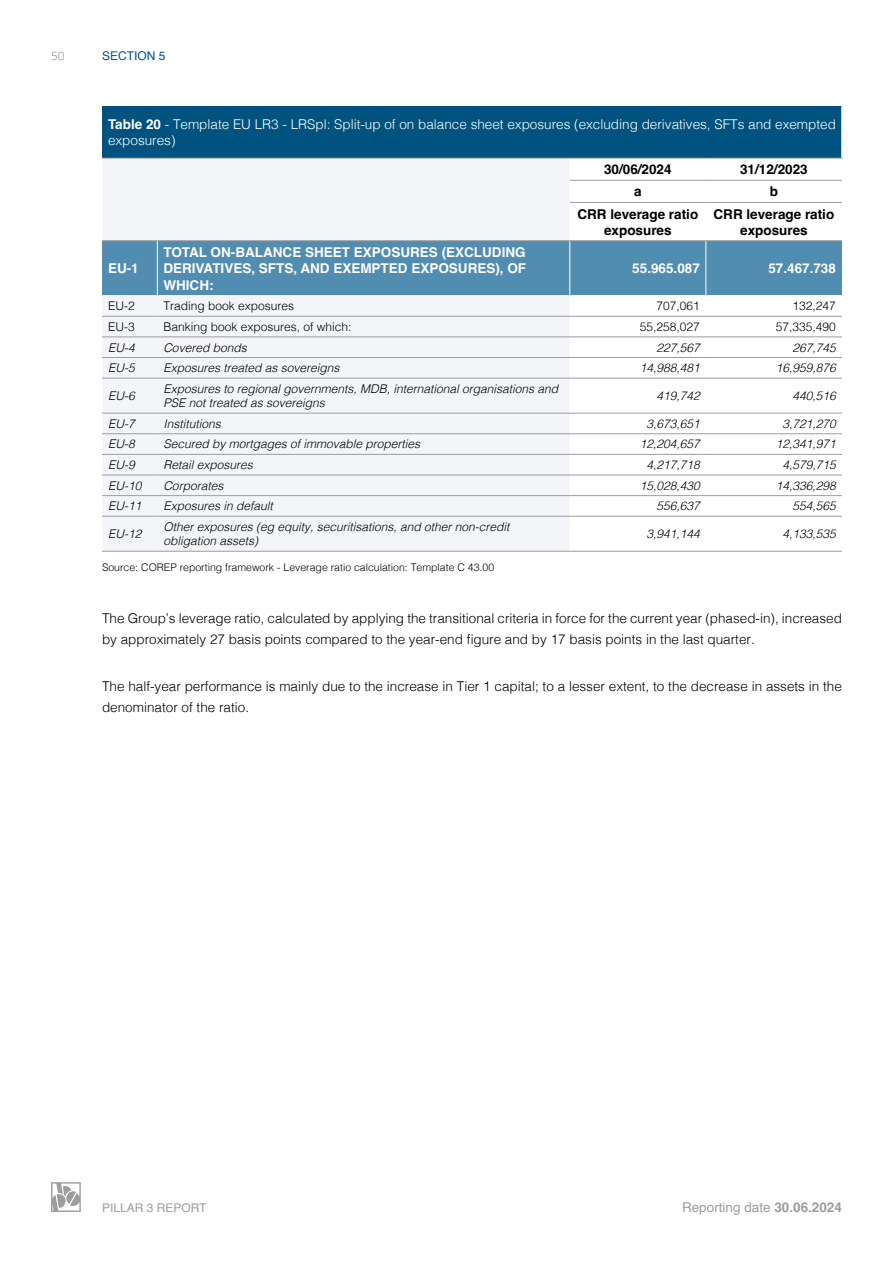
<style>
.page{position:relative;width:893px;height:1263px;background:#fff}
.page>*{position:absolute;margin:0;border:0;box-sizing:border-box;transform-origin:0 0}
.t1{font:300 13.5px/21px "Helvetica";color:#000}
.t2{font:700 13.5px/16.2px "Helvetica";color:#fff;text-align:justify}
.t3{font:300 13.5px/16.2px "Helvetica";color:#fff}
.t4{font:700 13.5px/16.2px "Helvetica";color:#000;text-align:center}
.t5{font:13.5px "Helvetica";color:#9d9d9c}
.t6{font:italic 300 12px/14.4px "Helvetica";color:#000}
.t7{font:300 12px "Helvetica";color:#000}
.t8{font:12px "Helvetica";color:#9d9d9c}
.t9{font:12px "Helvetica";color:#00537e}
.t10{font:300 12px "Orgon Plan";color:#9d9d9c}
.t11{font:300 10.5px "Helvetica";color:#000}
.s1{font-weight:700}
</style>
<div class="page">
<svg style="left:51px;top:1182px;width:30px;height:30px"></svg>
<div style="left:102px;top:106px;width:740px;height:52px;background:#00537e"></div>
<div style="left:102px;top:159px;width:468px;height:392px;background:#f3f5f9"></div>
<div style="left:102px;top:241px;width:740px;height:54px;background:#518cb1"></div>
<hr style="left:841px;top:106px;width:2px;height:52px;background:#fff">
<hr style="left:570px;top:180px;width:136px;height:1px;background:#9d9d9c">
<hr style="left:706px;top:180px;width:136px;height:1px;background:#9d9d9c">
<hr style="left:102px;top:336px;width:55px;height:1px;background:#9d9d9c">
<hr style="left:157px;top:336px;width:413px;height:1px;background:#9d9d9c">
<hr style="left:570px;top:336px;width:136px;height:1px;background:#9d9d9c">
<hr style="left:706px;top:336px;width:136px;height:1px;background:#9d9d9c">
<hr style="left:102px;top:357px;width:55px;height:1px;background:#9d9d9c">
<hr style="left:157px;top:357px;width:413px;height:1px;background:#9d9d9c">
<hr style="left:570px;top:357px;width:136px;height:1px;background:#9d9d9c">
<hr style="left:706px;top:357px;width:136px;height:1px;background:#9d9d9c">
<hr style="left:102px;top:378px;width:55px;height:1px;background:#9d9d9c">
<hr style="left:157px;top:378px;width:413px;height:1px;background:#9d9d9c">
<hr style="left:570px;top:378px;width:136px;height:1px;background:#9d9d9c">
<hr style="left:706px;top:378px;width:136px;height:1px;background:#9d9d9c">
<hr style="left:102px;top:413px;width:55px;height:1px;background:#9d9d9c">
<hr style="left:157px;top:413px;width:413px;height:1px;background:#9d9d9c">
<hr style="left:570px;top:413px;width:136px;height:1px;background:#9d9d9c">
<hr style="left:706px;top:413px;width:136px;height:1px;background:#9d9d9c">
<hr style="left:102px;top:433px;width:55px;height:1px;background:#9d9d9c">
<hr style="left:157px;top:433px;width:413px;height:1px;background:#9d9d9c">
<hr style="left:570px;top:433px;width:136px;height:1px;background:#9d9d9c">
<hr style="left:706px;top:433px;width:136px;height:1px;background:#9d9d9c">
<hr style="left:705px;top:241px;width:1px;height:54px;background:#fff">
<hr style="left:102px;top:295px;width:55px;height:1px;background:#fff">
<hr style="left:157px;top:295px;width:413px;height:1px;background:#fff">
<hr style="left:102px;top:316px;width:55px;height:1px;background:#9d9d9c">
<hr style="left:102px;top:454px;width:55px;height:1px;background:#9d9d9c">
<hr style="left:157px;top:454px;width:413px;height:1px;background:#9d9d9c">
<hr style="left:570px;top:454px;width:136px;height:1px;background:#9d9d9c">
<hr style="left:706px;top:454px;width:136px;height:1px;background:#9d9d9c">
<hr style="left:102px;top:475px;width:55px;height:1px;background:#9d9d9c">
<hr style="left:157px;top:475px;width:413px;height:1px;background:#9d9d9c">
<hr style="left:570px;top:475px;width:136px;height:1px;background:#9d9d9c">
<hr style="left:706px;top:475px;width:136px;height:1px;background:#9d9d9c">
<hr style="left:102px;top:495px;width:55px;height:1px;background:#9d9d9c">
<hr style="left:157px;top:495px;width:413px;height:1px;background:#9d9d9c">
<hr style="left:570px;top:495px;width:136px;height:1px;background:#9d9d9c">
<hr style="left:706px;top:495px;width:136px;height:1px;background:#9d9d9c">
<hr style="left:102px;top:516px;width:55px;height:1px;background:#9d9d9c">
<hr style="left:157px;top:516px;width:413px;height:1px;background:#9d9d9c">
<hr style="left:570px;top:516px;width:136px;height:1px;background:#9d9d9c">
<hr style="left:706px;top:516px;width:136px;height:1px;background:#9d9d9c">
<hr style="left:102px;top:551px;width:55px;height:1px;background:#9d9d9c">
<hr style="left:157px;top:551px;width:413px;height:1px;background:#9d9d9c">
<hr style="left:570px;top:551px;width:136px;height:1px;background:#9d9d9c">
<hr style="left:706px;top:551px;width:136px;height:1px;background:#9d9d9c">
<hr style="left:157px;top:316px;width:413px;height:1px;background:#9d9d9c">
<hr style="left:570px;top:316px;width:136px;height:1px;background:#9d9d9c">
<hr style="left:706px;top:316px;width:136px;height:1px;background:#9d9d9c">
<hr style="left:102px;top:158px;width:55px;height:1px;background:#9d9d9c">
<hr style="left:157px;top:158px;width:413px;height:1px;background:#9d9d9c">
<hr style="left:102px;top:240px;width:55px;height:1px;background:#9d9d9c">
<hr style="left:157px;top:240px;width:413px;height:1px;background:#9d9d9c">
<hr style="left:570px;top:158px;width:136px;height:1px;background:#9d9d9c">
<hr style="left:706px;top:158px;width:137px;height:1px;background:#9d9d9c">
<hr style="left:570px;top:202px;width:136px;height:1px;background:#9d9d9c">
<hr style="left:706px;top:202px;width:136px;height:1px;background:#9d9d9c">
<hr style="left:157px;top:241px;width:1px;height:54px;background:#fff">
<hr style="left:569px;top:241px;width:1px;height:54px;background:#fff">
<hr style="left:570px;top:240px;width:136px;height:1px;background:#9d9d9c">
<hr style="left:706px;top:240px;width:136px;height:1px;background:#9d9d9c">
<p class="t10" style="left:51px;top:48px;width:15px">50</p>
<p class="t9" style="left:102px;top:47px;width:65px">Section 5</p>
<p class="t3" style="left:108px;top:115px;width:729px"><span class="s1">Table 20</span> - Template EU LR3 - LRSpl: Split-up of on balance sheet exposures (excluding derivatives, SFTs and exempted exposures)</p>
<p class="t4" style="left:604px;top:163px;width:69px">30/06/2024</p>
<p class="t4" style="left:740px;top:163px;width:69px">31/12/2023</p>
<p class="t4" style="left:634px;top:185px;width:9px">a</p>
<p class="t4" style="left:770px;top:185px;width:10px">b</p>
<p class="t4" style="left:577px;top:207px;width:122px">CRR leverage ratio exposures</p>
<p class="t4" style="left:713px;top:207px;width:122px">CRR leverage ratio exposures</p>
<p class="t2" style="left:108px;top:262px;width:32px">EU-1</p>
<p class="t2" style="left:163px;top:246px;width:364px">TOTAL ON-BALANCE SHEET EXPOSURES (EXCLUDING DERIVATIVES, SFTS, AND EXEMPTED EXPOSURES), OF WHICH:</p>
<p class="t2" style="left:632px;top:262px;width:69px">55.965.087</p>
<p class="t2" style="left:768px;top:262px;width:69px">57.467.738</p>
<p class="t7" style="left:108px;top:296px;width:28px">EU-2</p>
<p class="t7" style="left:163px;top:296px;width:132px">Trading book exposures</p>
<p class="t7" style="left:656px;top:296px;width:45px">707,061</p>
<p class="t7" style="left:793px;top:296px;width:45px">132,247</p>
<p class="t7" style="left:108px;top:316px;width:28px">EU-3</p>
<p class="t7" style="left:163px;top:316px;width:190px">Banking book exposures, of which:</p>
<p class="t7" style="left:640px;top:316px;width:62px">55,258,027</p>
<p class="t7" style="left:776px;top:316px;width:62px">57,335,490</p>
<p class="t6" style="left:108px;top:339px;width:28px">EU-4</p>
<p class="t6" style="left:163px;top:339px;width:85px">Covered bonds</p>
<p class="t6" style="left:656px;top:339px;width:45px">227,567</p>
<p class="t6" style="left:793px;top:339px;width:45px">267,745</p>
<p class="t6" style="left:108px;top:360px;width:28px">EU-5</p>
<p class="t6" style="left:163px;top:360px;width:178px">Exposures treated as sovereigns</p>
<p class="t6" style="left:640px;top:360px;width:62px">14,988,481</p>
<p class="t6" style="left:776px;top:360px;width:62px">16,959,876</p>
<p class="t6" style="left:108px;top:388px;width:28px">EU-6</p>
<p class="t6" style="left:163px;top:381px;width:396px">Exposures to regional governments, MDB, international organisations and<br>PSE not treated as sovereigns</p>
<p class="t6" style="left:656px;top:388px;width:45px">419,742</p>
<p class="t6" style="left:793px;top:388px;width:45px">440,516</p>
<p class="t6" style="left:108px;top:416px;width:28px">EU-7</p>
<p class="t6" style="left:163px;top:416px;width:59px">Institutions</p>
<p class="t6" style="left:646px;top:416px;width:55px">3,673,651</p>
<p class="t6" style="left:783px;top:416px;width:55px">3,721,270</p>
<p class="t6" style="left:108px;top:436px;width:28px">EU-8</p>
<p class="t6" style="left:163px;top:436px;width:258px">Secured by mortgages of immovable properties</p>
<p class="t6" style="left:640px;top:436px;width:62px">12,204,657</p>
<p class="t6" style="left:776px;top:436px;width:62px">12,341,971</p>
<p class="t6" style="left:108px;top:457px;width:28px">EU-9</p>
<p class="t6" style="left:163px;top:457px;width:91px">Retail exposures</p>
<p class="t6" style="left:646px;top:457px;width:55px">4,217,718</p>
<p class="t6" style="left:783px;top:457px;width:55px">4,579,715</p>
<p class="t6" style="left:108px;top:477px;width:35px">EU-10</p>
<p class="t6" style="left:163px;top:477px;width:62px">Corporates</p>
<p class="t6" style="left:640px;top:477px;width:62px">15,028,430</p>
<p class="t6" style="left:776px;top:477px;width:62px">14,336,298</p>
<p class="t6" style="left:108px;top:498px;width:35px">EU-11</p>
<p class="t6" style="left:163px;top:498px;width:111px">Exposures in default</p>
<p class="t6" style="left:656px;top:498px;width:45px">556,637</p>
<p class="t6" style="left:793px;top:498px;width:45px">554,565</p>
<p class="t6" style="left:108px;top:526px;width:35px">EU-12</p>
<p class="t6" style="left:163px;top:519px;width:348px">Other exposures (eg equity, securitisations, and other non-credit obligation assets)</p>
<p class="t6" style="left:646px;top:526px;width:55px">3,941,144</p>
<p class="t6" style="left:783px;top:526px;width:55px">4,133,535</p>
<p class="t11" style="left:102px;top:558px;width:394px">Source: COREP reporting framework - Leverage ratio calculation: Template C 43.00</p>
<p class="t1" style="left:102px;top:607px;width:741px">The Group’s leverage ratio, calculated by applying the transitional criteria in force for the current year (phased-in), increased by approximately 27 basis points compared to the year-end figure and by 17 basis points in the last quarter.</p>
<p class="t1" style="left:102px;top:674px;width:741px">The half-year performance is mainly due to the increase in Tier 1 capital; to a lesser extent, to the decrease in assets in the denominator of the ratio.</p>
<p class="t8" style="left:102px;top:1198px;width:106px">PILLAR 3 REPORT</p>
<p class="t5" style="left:682px;top:1197px;width:161px">Reporting date <span class="s1">30.06.2024</span></p>
</div>
